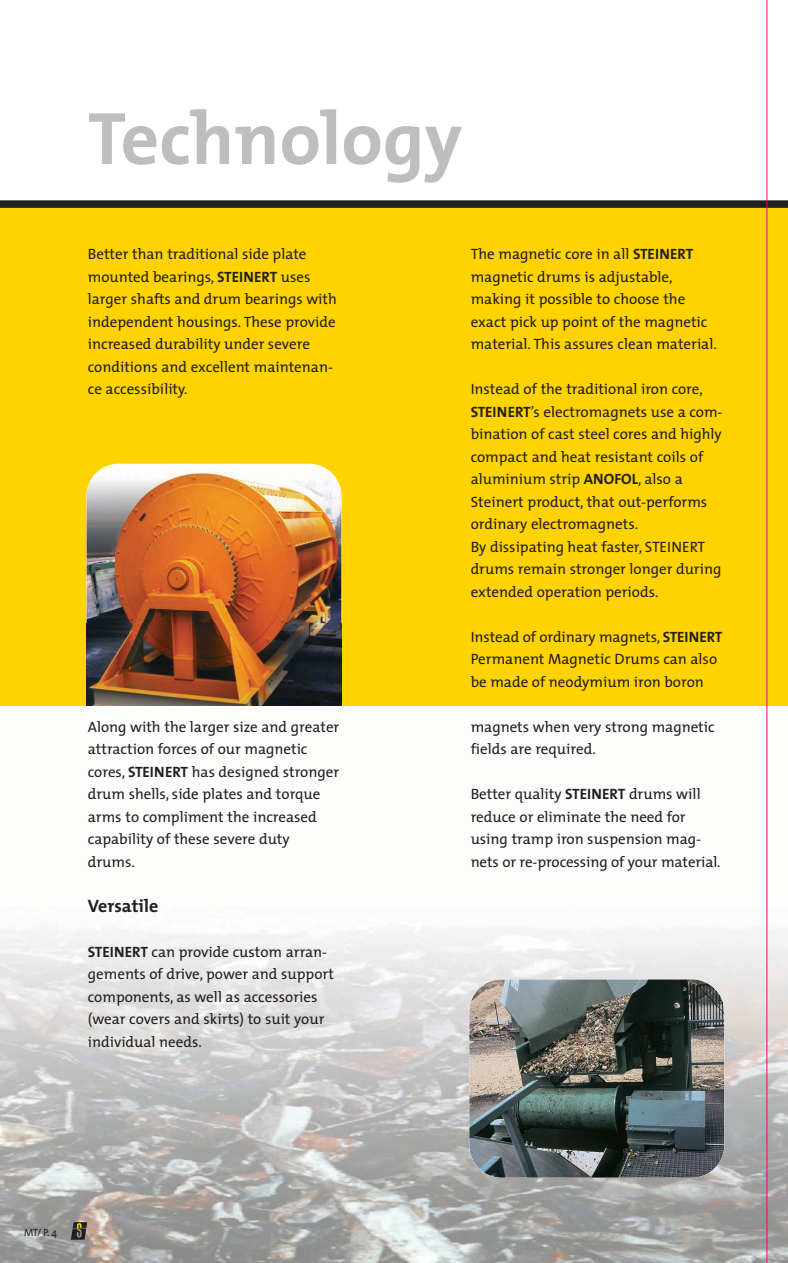
<style>
.page{position:relative;width:788px;height:1263px;background:#fff}
.page>*{position:absolute;margin:0;border:0;box-sizing:border-box;transform-origin:0 0}
.t1{font:700 75px "The Mix";color:#bcbec0}
.t2{font:700 18px "The Mix";color:#231f20}
.t3{font:15px/22.5px "The Mix";color:#231f20}
.t4{font:10.5px "The Mix";color:#231f20}
.s1{font-weight:700}
</style>
<div class="page">
<img style="left:0;top:708px;width:788px;height:555px">
<div style="left:0;top:204px;width:788px;height:502px;background:#ffd300"></div>
<div style="left:0;top:200px;width:788px;height:8px;background:#231f20"></div>
<svg style="left:71px;top:1222px;width:16px;height:18px"></svg>
<hr style="left:766px;top:0;width:1px;height:1263px;background:#ed037c">
<img style="left:86px;top:464px;width:255px;height:242px;border-radius:33px">
<img style="left:86px;top:624px;width:255px;height:82px">
<img style="left:469px;top:979px;width:255px;height:199px;border-radius:33px">
<h1 class="t1" style="left:88px;top:112px;width:376px">Technology</h1>
<p class="t3" style="left:88px;top:245px;width:250px">Better than traditional side plate mounted bearings, <span class="s1">STEINERT</span> uses larger shafts and drum bearings with independent housings. These provide increased durability under severe conditions and excellent maintenan&shy;ce accessibility.</p>
<p class="t3" style="left:88px;top:717px;width:253px">Along with the larger size and greater attraction forces of our magnetic cores, <span class="s1">STEINERT</span> has designed stronger drum shells, side plates and torque arms to compliment the increased capability of these severe duty drums.</p>
<p class="t2" style="left:88px;top:899px;width:72px">Versatile</p>
<p class="t3" style="left:88px;top:942px;width:248px"><span class="s1">STEINERT</span> can provide custom arran&shy;gements of drive, power and support components, as well as accessories (wear covers and skirts) to suit your individual needs.</p>
<p class="t3" style="left:471px;top:245px;width:248px">The magnetic core in all <span class="s1">STEINERT </span>magnetic drums is adjustable, making it possible to choose the exact pick up point of the magnetic material. This assures clean material.</p>
<p class="t3" style="left:471px;top:380px;width:253px">Instead of the traditional iron core, <span class="s1">STEINERT</span>’s electromagnets use a com&shy;bination of cast steel cores and highly compact and heat resistant coils of aluminium strip <span class="s1">ANOFOL</span>, also a Steinert product, that out-performs ordinary electromagnets.<br>By dissipating heat faster, STEINERT drums remain stronger longer during extended operation periods.</p>
<p class="t3" style="left:471px;top:627px;width:253px">Instead of ordinary magnets, <span class="s1">STEINERT<br></span>Permanent Magnetic Drums can also be made of neodymium iron boron</p>
<p class="t3" style="left:471px;top:717px;width:245px">magnets when very strong magnetic fields are required.</p>
<p class="t3" style="left:471px;top:785px;width:251px">Better quality <span class="s1">STEINERT</span> drums will reduce or eliminate the need for using tramp iron suspension mag&shy;nets or re-processing of your material.</p>
<p class="t4" style="left:24px;top:1228px;width:34px">MT/ P. 4</p>
</div>
